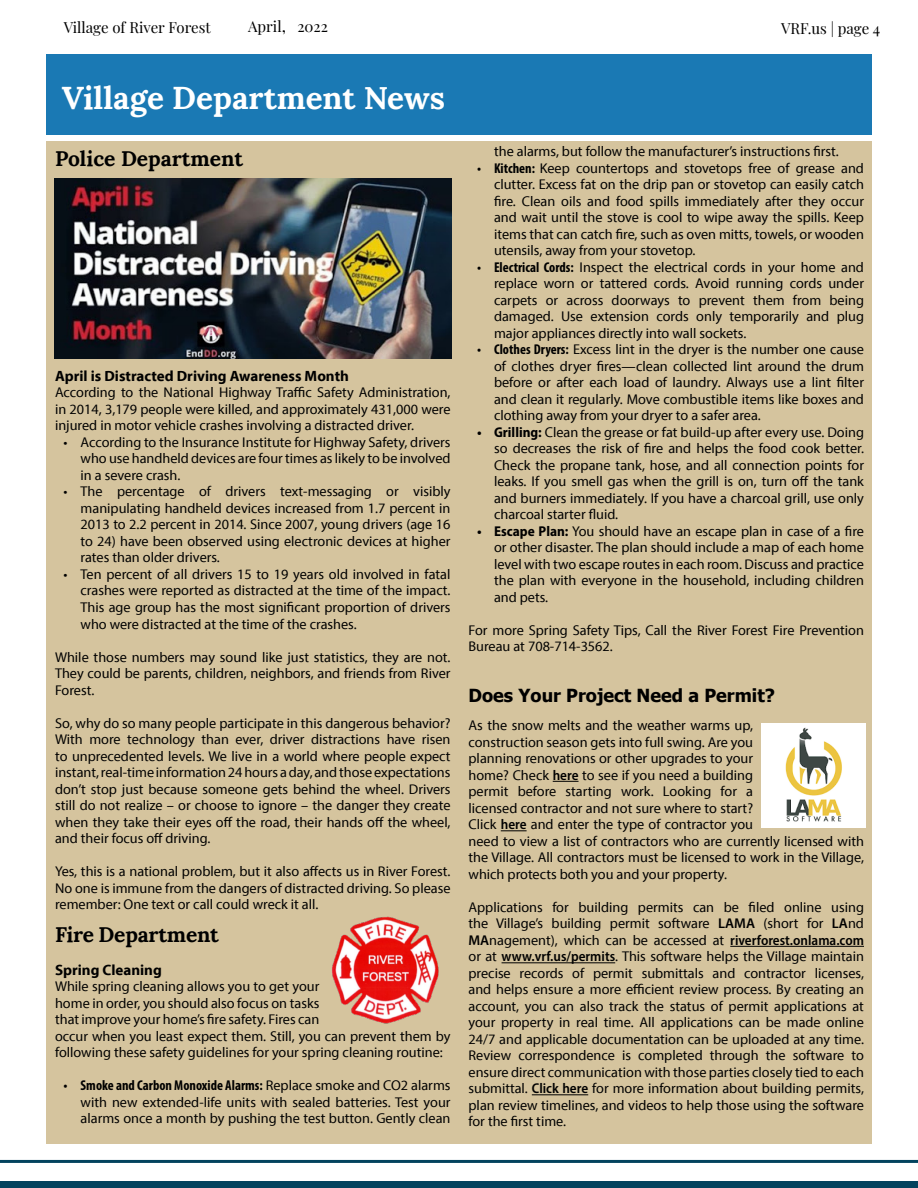
<style>
.page{position:relative;width:918px;height:1188px;background:#fff}
.page>*{position:absolute;margin:0;border:0;box-sizing:border-box;transform-origin:0 0}
.t1{font:700 31.5px "Lora";color:#fff}
.t2{font:700 21px "Lora";letter-spacing:-.01em;color:#000}
.t3{font:700 18px "Tahoma";color:#000}
.t4{font:700 15px "Myriad Pro";color:#000}
.t5{font:15px "Playfair Display";color:#000}
.t6{font:14.25px/16.5px "Myriad Pro";color:#000;text-align:justify}
.s1{font-size:16.5px}
.s2{font-weight:700;font-stretch:condensed}
.s3{font-weight:700;font-stretch:semi-condensed}
.s4{font-weight:600;font-stretch:semi-condensed}
.s5{font-weight:600}
</style>
<div class="page">
<div style="left:46px;top:141px;width:826px;height:1003px;background:#d5c49e"></div>
<div style="left:0;top:1181px;width:918px;height:7px;background:#03435e"></div>
<hr style="left:0;top:1160px;width:918px;height:3px;background:#03435e">
<svg style="left:553px;top:781px;width:26px;height:1px"></svg>
<svg style="left:501px;top:830px;width:26px;height:1px"></svg>
<hr style="left:730px;top:946px;width:134px;height:1px;background:#000">
<hr style="left:502px;top:962px;width:113px;height:1px;background:#000">
<hr style="left:532px;top:1094px;width:56px;height:1px;background:#000">
<div style="left:46px;top:54px;width:826px;height:80px;background:#1a79b4"></div>
<img style="left:54px;top:179px;width:398px;height:179px">
<img style="left:332px;top:916px;width:107px;height:108px">
<img style="left:762px;top:723px;width:103px;height:104px">
<p class="t5" style="left:248px;top:15px;width:39px">April<span class="s1">,</span></p>
<p class="t5" style="left:64px;top:15px;width:148px">Village of River Forest</p>
<p class="t5" style="left:297px;top:15px;width:32px">2022</p>
<p class="t5" style="left:781px;top:16px;width:101px">VRF.us | page 4</p>
<h1 class="t1" style="left:62px;top:71px;width:385px">Village Department News</h1>
<h2 class="t2" style="left:55px;top:141px;width:190px">Police Department</h2>
<p class="t4" style="left:55px;top:366px;width:295px">April is Distracted Driving Awareness Month</p>
<p class="t6" style="left:55px;top:384px;width:397px">According to the National Highway Traffic Safety Administration, in 2014, 3,179 people were killed, and approximately 431,000 were injured in motor vehicle crashes involving a distracted driver.</p>
<p class="t6" style="left:81px;top:434px;width:371px;text-indent:-17px">• According to the Insurance Institute for Highway Safety, drivers who use handheld devices are four times as likely to be involved in a severe crash.</p>
<p class="t6" style="left:81px;top:483px;width:371px;text-indent:-17px">• The percentage of drivers text-messaging or visibly manipulating handheld devices increased from 1.7 percent in 2013 to 2.2 percent in 2014. Since 2007, young drivers (age 16 to 24) have been observed using electronic devices at higher rates than older drivers.</p>
<p class="t6" style="left:81px;top:566px;width:371px;text-indent:-17px">• Ten percent of all drivers 15 to 19 years old involved in fatal crashes were reported as distracted at the time of the impact.<br>This age group has the most significant proportion of drivers who were distracted at the time of the crashes.</p>
<p class="t6" style="left:55px;top:648px;width:397px">While those numbers may sound like just statistics, they are not.<br>They could be parents, children, neighbors, and friends from River Forest.</p>
<p class="t6" style="left:55px;top:714px;width:397px">So, why do so many people participate in this dangerous behavior?<br>With more technology than ever, driver distractions have risen to unprecedented levels. We live in a world where people expect instant, real-time information 24 hours a day, and those expectations don’t stop just because someone gets behind the wheel. Drivers still do not realize – or choose to ignore – the danger they create when they take their eyes off the road, their hands off the wheel, and their focus off driving.</p>
<p class="t6" style="left:55px;top:863px;width:397px">Yes, this is a national problem, but it also affects us in River Forest.<br>No one is immune from the dangers of distracted driving. So please remember: One text or call could wreck it all.</p>
<h2 class="t2" style="left:55px;top:917px;width:165px">Fire Department</h2>
<p class="t4" style="left:55px;top:960px;width:108px">Spring Cleaning</p>
<p class="t6" style="left:55px;top:978px;width:397px;text-align:left">While spring cleaning allows you to get your<br>home in order, you should also focus on tasks<br>that improve your home’s fire safety. Fires can<br>occur when you least expect them. Still, you can prevent them by following these safety guidelines for your spring cleaning routine:</p>
<p class="t6" style="left:81px;top:1077px;width:371px;text-indent:-17px"><span class="s2">• Smoke and Carbon Monoxide Alarms:</span> Replace smoke and CO2 alarms with new extended-life units with sealed batteries. Test your alarms once a month by pushing the test button. Gently clean</p>
<p class="t6" style="left:494px;top:143px;width:346px">the alarms, but follow the manufacturer’s instructions first.</p>
<p class="t6" style="left:494px;top:159px;width:371px;text-indent:-17px"><span class="s2">• Kitchen:</span> Keep countertops and stovetops free of grease and clutter. Excess fat on the drip pan or stovetop can easily catch fire. Clean oils and food spills immediately after they occur and wait until the stove is cool to wipe away the spills. Keep items that can catch fire, such as oven mitts, towels, or wooden utensils, away from your stovetop.</p>
<p class="t6" style="left:494px;top:258px;width:371px;text-indent:-17px"><span class="s2">• Electrical Cords:</span> Inspect the electrical cords in your home and replace worn or tattered cords. Avoid running cords under carpets or across doorways to prevent them from being damaged. Use extension cords only temporarily and plug major appliances directly into wall sockets.</p>
<p class="t6" style="left:494px;top:341px;width:371px;text-indent:-17px"><span class="s2">• Clothes Dryers:</span> Excess lint in the dryer is the number one cause of clothes dryer fires—clean collected lint around the drum before or after each load of laundry. Always use a lint filter and clean it regularly. Move combustible items like boxes and clothing away from your dryer to a safer area.</p>
<p class="t6" style="left:494px;top:423px;width:371px;text-indent:-17px"><span class="s3">• Grilling:</span> Clean the grease or fat build-up after every use. Doing so decreases the risk of fire and helps the food cook better.<br>Check the propane tank, hose, and all connection points for leaks. If you smell gas when the grill is on, turn off the tank and burners immediately. If you have a charcoal grill, use only charcoal starter fluid.</p>
<p class="t6" style="left:494px;top:522px;width:371px;text-indent:-17px"><span class="s3">• Escape Plan:</span> You should have an escape plan in case of a fire or other disaster. The plan should include a map of each home level with two escape routes in each room. Discuss and practice the plan with everyone in the household, including children and pets.</p>
<p class="t6" style="left:469px;top:621px;width:397px">For more Spring Safety Tips, Call the River Forest Fire Prevention<br>Bureau at 708-714-3562.</p>
<p class="t3" style="left:469px;top:683px;width:308px">Does Your Project Need a Permit?</p>
<p class="t6" style="left:469px;top:717px;width:397px;text-align:left">As the snow melts and the weather warms up,<br>construction season gets into full swing. Are you<br>planning renovations or other upgrades to your<br>home? Check <span class="s4">here</span> to see if you need a building<br>permit before starting work. Looking for a<br>licensed contractor and not sure where to start?<br>Click <span class="s4">here</span> and enter the type of contractor you<br>need to view a list of contractors who are currently licensed with the Village. All contractors must be licensed to work in the Village, which protects both you and your property.</p>
<p class="t6" style="left:469px;top:899px;width:397px">Applications for building permits can be filed online using the Village’s building permit software <span class="s5">LAMA</span> (short for <span class="s5">LA</span>nd <span class="s5">MA</span>nagement), which can be accessed at <span class="s4">riverforest.onlama.com </span>or at <span class="s4">www.vrf.us/permits</span>. This software helps the Village maintain precise records of permit submittals and contractor licenses, and helps ensure a more efficient review process. By creating an account, you can also track the status of permit applications at your property in real time. All applications can be made online 24/7 and applicable documentation can be uploaded at any time.<br>Review correspondence is completed through the software to ensure direct communication with those parties closely tied to each submittal. <span class="s4">Click here</span> for more information about building permits, plan review timelines, and videos to help those using the software for the first time.</p>
</div>
